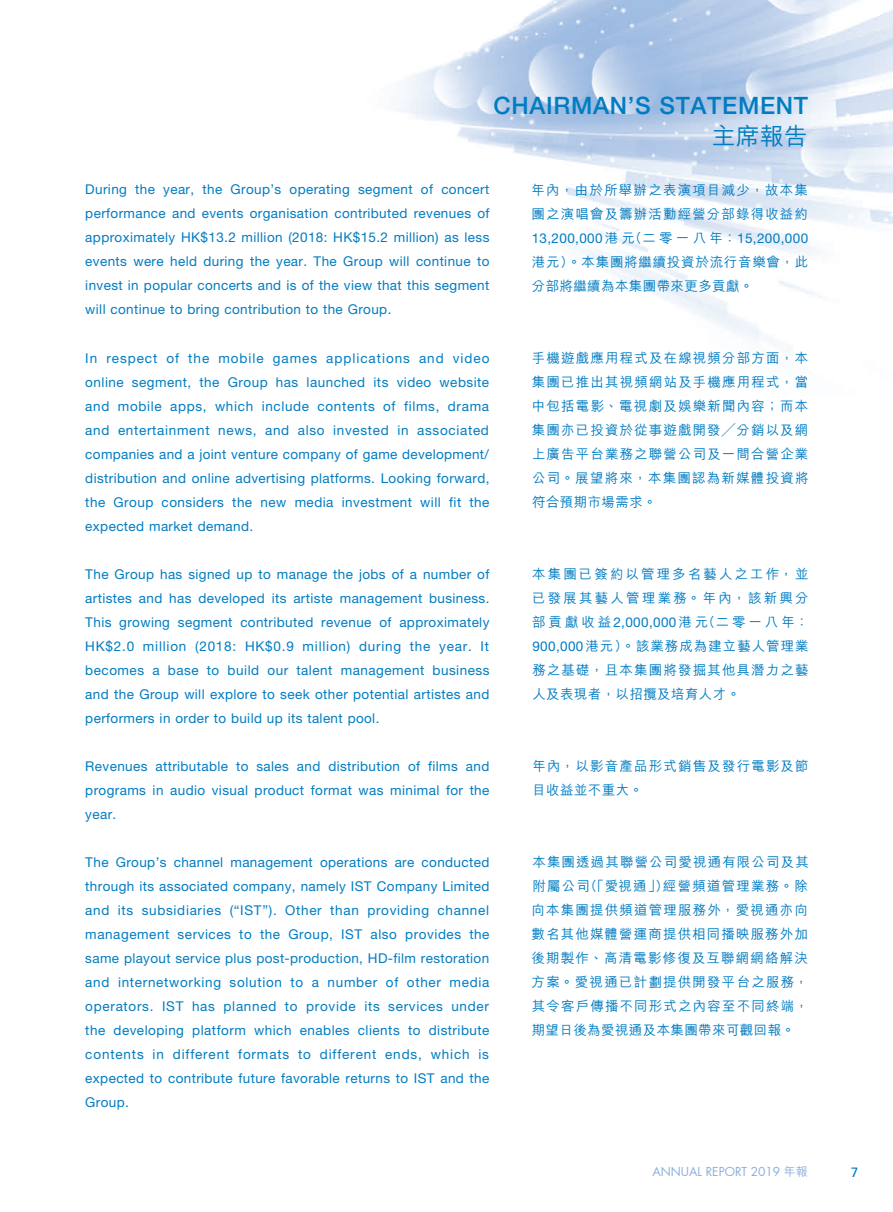
<style>
.page{position:relative;width:893px;height:1212px;background:#fff}
.page>*{position:absolute;margin:0;border:0;box-sizing:border-box;transform-origin:0 0}
.t1{font:500 24px "Helvetica Neue";letter-spacing:.03em;color:#007cc2}
.t2{font:500 24px "M Hei HK";color:#007cc2}
.t3{font:13.5px/24px "Helvetica Neue";letter-spacing:.03em;color:#007cc2;text-align:justify}
.t4{font:500 13.5px/24px "M Hei HK";letter-spacing:.08em;color:#007cc2;text-align:justify}
.t5{font:500 13.5px/24px "M Hei HK";letter-spacing:.04em;color:#007cc2}
.t6{font:13.5px "Frutiger";color:#007cc2}
.t7{font:12px "Futura";color:#89b0dc}
.s1{font-family:"M Hei HK";font-weight:500}
.s2{font-family:"Helvetica Neue";font-weight:400}
</style>
<div class="page">
<img style="left:396px;top:0;width:497px;height:352px">
<h1 class="t1" style="left:494px;top:91px;width:283px">CHAIRMAN’S STATEMENT</h1>
<h1 class="t2" style="left:712px;top:119px;width:97px">主席報告</h1>
<p class="t4" style="left:531px;top:177px;width:278px">年內，由於所舉辦之表演項目減少，故本集團之演唱會及籌辦活動經營分部錄得收益約</p>
<p class="t3" style="left:532px;top:226px;width:278px">13,200,000<span class="s1">港元（二零一八年：</span>15,200,000</p>
<p class="t5" style="left:532px;top:249px;width:278px">港元）。本集團將繼續投資於流行音樂會，此分部將繼續為本集團帶來更多貢獻。</p>
<p class="t3" style="left:85px;top:177px;width:406px">During the year, the Group’s operating segment of concert performance and events organisation contributed revenues of approximately HK$13.2 million (2018: HK$15.2 million) as less events were held during the year. The Group will continue to invest in popular concerts and is of the view that this segment will continue to bring contribution to the Group.</p>
<p class="t3" style="left:85px;top:345px;width:406px">In respect of the mobile games applications and video online segment, the Group has launched its video website and mobile apps, which include contents of films, drama and entertainment news, and also invested in associated companies and a joint venture company of game development/ distribution and online advertising platforms. Looking forward, the Group considers the new media investment will fit the expected market demand.</p>
<p class="t3" style="left:85px;top:561px;width:406px">The Group has signed up to manage the jobs of a number of artistes and has developed its artiste management business.<br>This growing segment contributed revenue of approximately HK$2.0 million (2018: HK$0.9 million) during the year. It becomes a base to build our talent management business and the Group will explore to seek other potential artistes and performers in order to build up its talent pool.</p>
<p class="t3" style="left:85px;top:754px;width:406px">Revenues attributable to sales and distribution of films and programs in audio visual product format was minimal for the year.</p>
<p class="t3" style="left:85px;top:850px;width:406px">The Group’s channel management operations are conducted through its associated company, namely IST Company Limited and its subsidiaries (“IST”). Other than providing channel management services to the Group, IST also provides the same playout service plus post-production, HD-film restoration and internetworking solution to a number of other media operators. IST has planned to provide its services under the developing platform which enables clients to distribute contents in different formats to different ends, which is expected to contribute future favorable returns to IST and the Group.</p>
<p class="t4" style="left:532px;top:345px;width:278px">手機遊戲應用程式及在線視頻分部方面，本集團已推出其視頻網站及手機應用程式，當中包括電影、電視劇及娛樂新聞內容；而本集團亦已投資於從事遊戲開發╱分銷以及網上廣告平台業務之聯營公司及一間合營企業公司。展望將來，本集團認為新媒體投資將符合預期市場需求。</p>
<p class="t4" style="left:532px;top:561px;width:278px">本集團已簽約以管理多名藝人之工作，並已發展其藝人管理業務。年內，該新興分部貢獻收益<span class="s2">2,000,000</span>港元（二零一八年：<span class="s2">900,000</span>港元）。該業務成為建立藝人管理業務之基礎，且本集團將發掘其他具潛力之藝人及表現者，以招攬及培育人才。</p>
<p class="t4" style="left:532px;top:753px;width:278px">年內，以影音產品形式銷售及發行電影及節目收益並不重大。</p>
<p class="t4" style="left:532px;top:849px;width:279px">本集團透過其聯營公司愛視通有限公司及其附屬公司（「愛視通」）經營頻道管理業務。除向本集團提供頻道管理服務外，愛視通亦向數名其他媒體營運商提供相同播映服務外加後期製作、高清電影修復及互聯網網絡解決方案。愛視通已計劃提供開發平台之服務，其令客戶傳播不同形式之內容至不同終端，期望日後為愛視通及本集團帶來可觀回報。</p>
<p class="t7" style="left:653px;top:1164px;width:157px">ANNUAL REPORT 2019 <span class="s1">年報</span></p>
<p class="t6" style="left:851px;top:1164px;width:9px">7</p>
</div>
